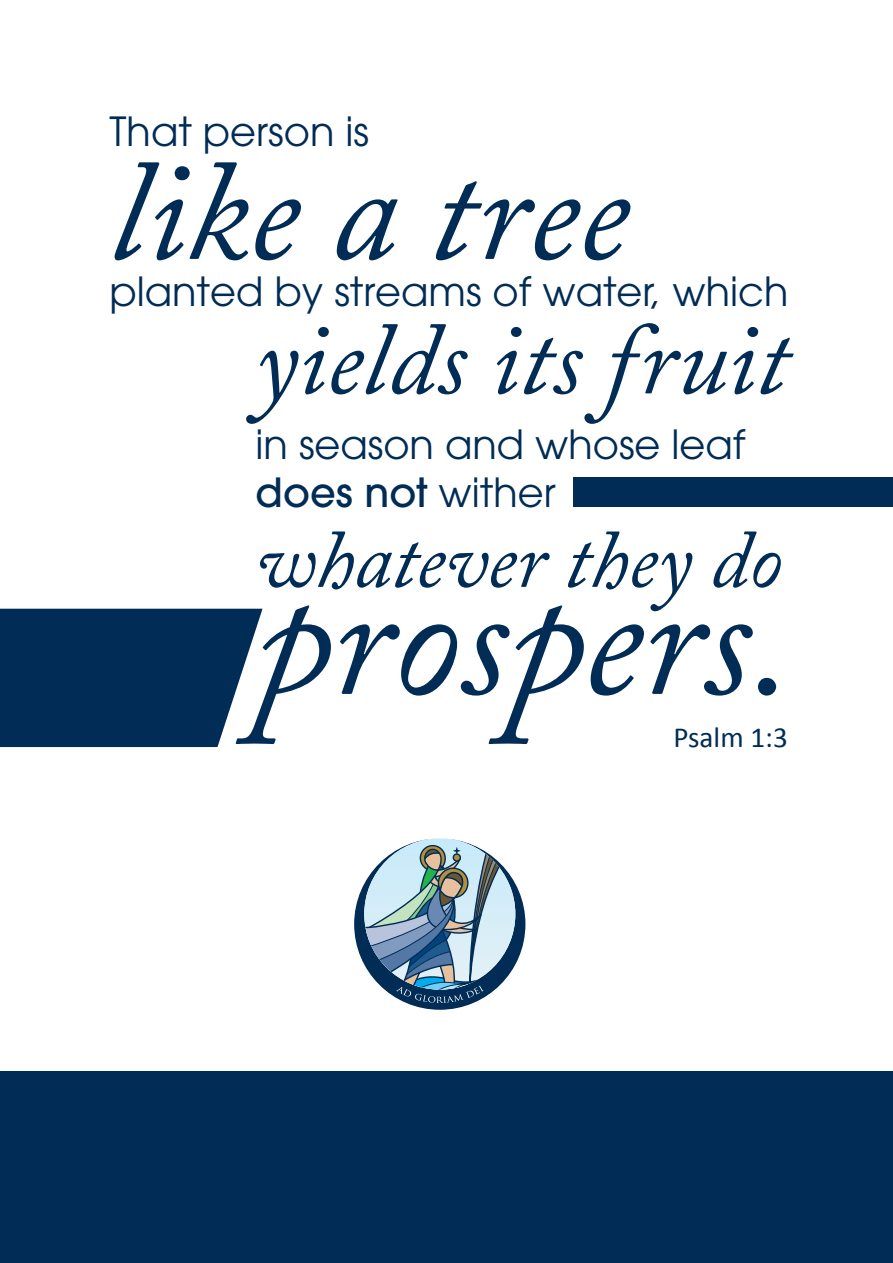
<style>
.page{position:relative;width:893px;height:1263px;background:#fff}
.page>*{position:absolute;margin:0;border:0;box-sizing:border-box;transform-origin:0 0}
.t1{font:italic 167.1px "Adobe Caslon Pro";color:#002c55}
.t2{font:italic 143.1px "Adobe Caslon Pro";color:#002c55}
.t3{font:italic 102.6px "Adobe Caslon Pro";color:#002c55}
.t4{font:italic 82.05px "Adobe Caslon Pro";color:#002c55}
.t5{font:40.05px/48px "ITC Avant Garde Pro";color:#002c55}
.t6{font:29.25px "Calibri";color:#002c55}
.s1{font-weight:500}
</style>
<div class="page">
<div style="left:0;top:1071px;width:893px;height:192px;background:#002c55"></div>
<svg style="left:354px;top:838px;width:171px;height:172px"></svg>
<div style="left:573px;top:477px;width:320px;height:30px;background:#002c55"></div>
<svg style="left:0;top:609px;width:263px;height:138px;background:#163e63"></svg>
<p class="t5" style="left:110px;top:107px;width:261px">That person is</p>
<p class="t2" style="left:110px;top:126px;width:520px">like a tree</p>
<p class="t5" style="left:110px;top:267px;width:680px">planted by streams of water, which</p>
<p class="t3" style="left:256px;top:298px;width:534px">yields its fruit</p>
<p class="t5" style="left:256px;top:420px;width:491px">in season and whose leaf <span class="s1">does not</span> wither</p>
<p class="t4" style="left:256px;top:511px;width:528px">whatever they do</p>
<p class="t1" style="left:255px;top:538px;width:539px">prospers.</p>
<p class="t6" style="left:673px;top:717px;width:116px">Psalm 1:3</p>
</div>
